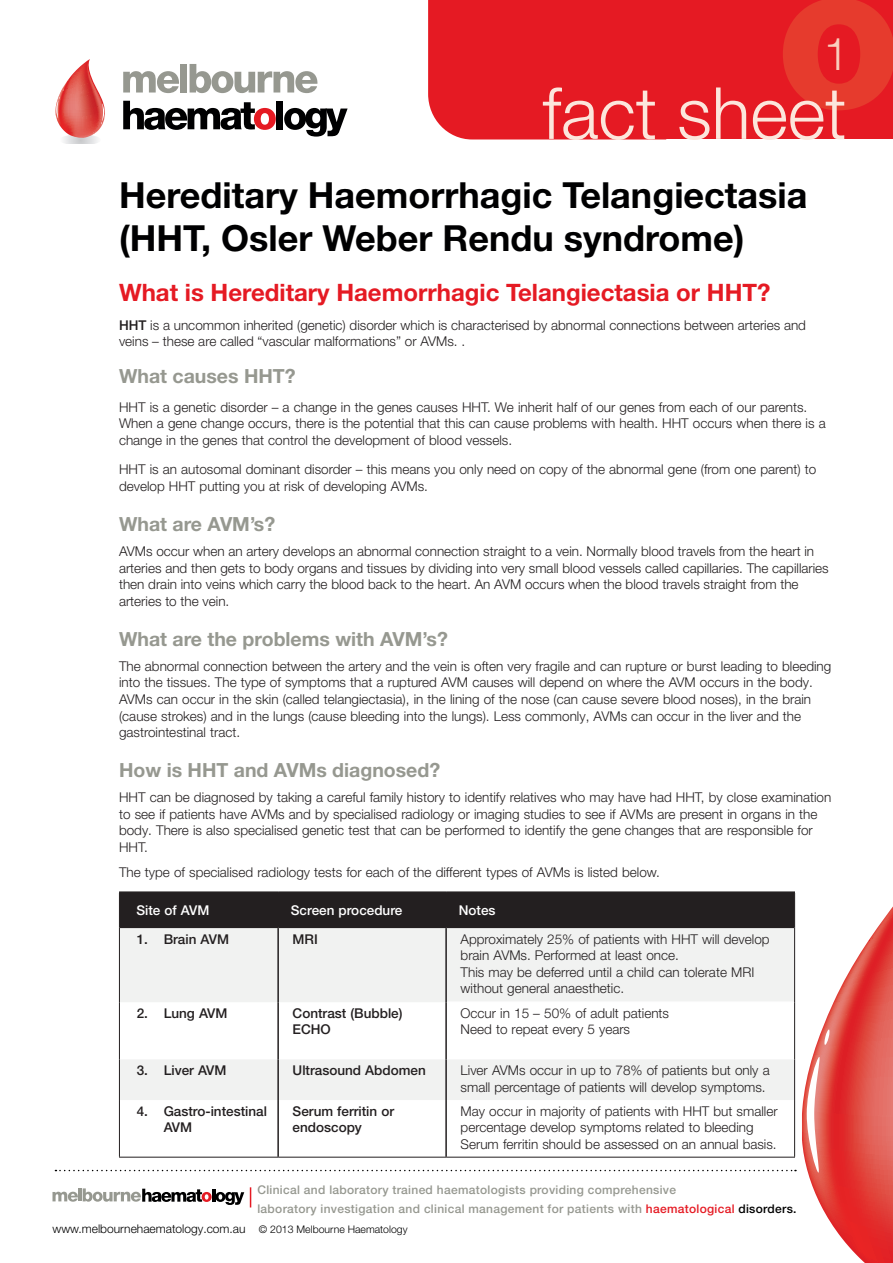
<style>
.page{position:relative;width:893px;height:1263px;background:#fff}
.page>*{position:absolute;margin:0;border:0;box-sizing:border-box;transform-origin:0 0}
.t1{font:300 72px "Helvetica Neue LT Pro";color:#fce6dc}
.BODY{font:300 45px "Helvetica Neue";color:#facebd}
.FactSheet_heading{font:700 36px/43.2px "Helvetica Neue LT Pro";color:#000001}
.Red_SubHeading{font:700 24px "Helvetica Neue LT Pro";color:#e51a23}
.t2{font:700 19.5px "Helvetica Neue LT Pro";color:#969890}
.BODY-2{font:300 13.5px/16.5px "Helvetica Neue LT Pro";color:#231f20}
.Main_Body_text{font:300 13.5px/16.5px "Helvetica Neue LT Pro";color:#231f20}
.BODY-3{font:500 13.5px/16.5px "Helvetica Neue LT Pro";color:#231f20}
.BODY-4{font:500 13.5px "Helvetica Neue LT Pro";color:#fff}
.t3{font:500 12px/19px "Helvetica Neue LT Pro";letter-spacing:.025em;color:#969890}
.t4{font:300 12px "Helvetica Neue LT Pro";color:#000001}
.s1{font-weight:500}
.s2{color:#e51a23}
.s3{color:#000001}
.s4{font-size:10.5px}
</style>
<div class="page">
<svg style="left:55px;top:59px;width:293px;height:85px"></svg>
<svg style="left:428px;top:0;width:40px;height:139px;background:#e62b33"></svg>
<div style="left:468px;top:0;width:425px;height:139px;background:#e51a23"></div>
<svg style="left:783px;top:0;width:110px;height:110px"></svg>
<svg style="left:802px;top:906px;width:91px;height:357px"></svg>
<svg style="left:55px;top:1170px;width:741px;height:1px"></svg>
<svg style="left:52px;top:1188px;width:192px;height:17px"></svg>
<svg style="left:250px;top:1187px;width:1px;height:20px"></svg>
<div style="left:120px;top:893px;width:674px;height:33px;background:#231f20"></div>
<svg style="left:120px;top:928px;width:674px;height:172px;fill:#f1f2f1"></svg>
<hr style="left:120px;top:926px;width:158px;height:2px;background:#231f20">
<hr style="left:446px;top:926px;width:348px;height:2px;background:#231f20">
<hr style="left:119px;top:891px;width:159px;height:2px;background:#231f20">
<hr style="left:278px;top:891px;width:168px;height:2px;background:#231f20">
<hr style="left:446px;top:891px;width:349px;height:2px;background:#231f20">
<hr style="left:447px;top:1001px;width:347px;height:2px;background:#fff">
<hr style="left:794px;top:893px;width:1px;height:34px;background:#231f20">
<hr style="left:794px;top:927px;width:1px;height:75px;background:#231f20">
<hr style="left:794px;top:1002px;width:1px;height:57px;background:#231f20">
<hr style="left:794px;top:1059px;width:1px;height:41px;background:#231f20">
<hr style="left:794px;top:1100px;width:1px;height:57px;background:#231f20">
<hr style="left:446px;top:1157px;width:349px;height:1px;background:#231f20">
<hr style="left:119px;top:1157px;width:159px;height:1px;background:#231f20">
<hr style="left:278px;top:926px;width:168px;height:2px;background:#231f20">
<hr style="left:278px;top:1157px;width:168px;height:1px;background:#231f20">
<hr style="left:277px;top:893px;width:2px;height:33px;background:#231f20">
<hr style="left:277px;top:928px;width:2px;height:74px;background:#231f20">
<hr style="left:277px;top:1002px;width:2px;height:57px;background:#231f20">
<hr style="left:277px;top:1059px;width:2px;height:41px;background:#231f20">
<hr style="left:277px;top:1100px;width:2px;height:57px;background:#231f20">
<hr style="left:445px;top:893px;width:2px;height:33px;background:#231f20">
<hr style="left:445px;top:928px;width:2px;height:74px;background:#231f20">
<hr style="left:445px;top:1002px;width:2px;height:57px;background:#231f20">
<hr style="left:445px;top:1059px;width:2px;height:41px;background:#231f20">
<hr style="left:445px;top:1100px;width:2px;height:57px;background:#231f20">
<hr style="left:119px;top:893px;width:1px;height:34px;background:#231f20">
<hr style="left:119px;top:927px;width:1px;height:75px;background:#231f20">
<hr style="left:119px;top:1002px;width:1px;height:57px;background:#231f20">
<hr style="left:119px;top:1059px;width:1px;height:41px;background:#231f20">
<hr style="left:119px;top:1100px;width:1px;height:57px;background:#231f20">
<p class="BODY" style="left:824px;top:17px;width:27px">1</p>
<h1 class="t1" style="left:542px;top:69px;width:306px">fact sheet</h1>
<p class="FactSheet_heading" style="left:119px;top:172px;width:690px">Hereditary Haemorrhagic Telangiectasia (HHT, Osler Weber Rendu syndrome)</p>
<p class="Red_SubHeading" style="left:119px;top:277px;width:653px">What is Hereditary Haemorrhagic Telangiectasia or HHT?</p>
<p class="BODY-2" style="left:119px;top:317px;width:688px"><span class="s1">HHT</span> is a uncommon inherited (genetic) disorder which is characterised by abnormal connections between arteries and veins – these are called “vascular malformations” or AVMs. .</p>
<p class="t2" style="left:119px;top:363px;width:178px">What causes HHT?</p>
<p class="BODY-2" style="left:119px;top:398px;width:708px">HHT is a genetic disorder – a change in the genes causes HHT. We inherit half of our genes from each of our parents.<br>When a gene change occurs, there is the potential that this can cause problems with health. HHT occurs when there is a change in the genes that control the development of blood vessels.</p>
<p class="BODY-2" style="left:119px;top:461px;width:699px">HHT is an autosomal dominant disorder – this means you only need on copy of the abnormal gene (from one parent) to develop HHT putting you at risk of developing AVMs.</p>
<p class="t2" style="left:119px;top:512px;width:158px">What are AVM’s?</p>
<p class="Main_Body_text" style="left:119px;top:543px;width:711px">AVMs occur when an artery develops an abnormal connection straight to a vein. Normally blood travels from the heart in arteries and then gets to body organs and tissues by dividing into very small blood vessels called capillaries. The capillaries then drain into veins which carry the blood back to the heart. An AVM occurs when the blood travels straight from the arteries to the vein.</p>
<p class="t2" style="left:119px;top:627px;width:330px">What are the problems with AVM’s?</p>
<p class="BODY-2" style="left:119px;top:658px;width:714px">The abnormal connection between the artery and the vein is often very fragile and can rupture or burst leading to bleeding into the tissues. The type of symptoms that a ruptured AVM causes will depend on where the AVM occurs in the body.<br>AVMs can occur in the skin (called telangiectasia), in the lining of the nose (can cause severe blood noses), in the brain (cause strokes) and in the lungs (cause bleeding into the lungs). Less commonly, AVMs can occur in the liver and the gastrointestinal tract.</p>
<p class="t2" style="left:119px;top:758px;width:323px">How is HHT and AVMs diagnosed?</p>
<p class="BODY-2" style="left:119px;top:789px;width:714px">HHT can be diagnosed by taking a careful family history to identify relatives who may have had HHT, by close examination to see if patients have AVMs and by specialised radiology or imaging studies to see if AVMs are present in organs in the body. There is also specialised genetic test that can be performed to identify the gene changes that are responsible for HHT.</p>
<p class="BODY-2" style="left:119px;top:863px;width:542px">The type of specialised radiology tests for each of the different types of AVMs is listed below.</p>
<p class="BODY-4" style="left:136px;top:902px;width:74px">Site of AVM</p>
<p class="BODY-4" style="left:291px;top:902px;width:113px">Screen procedure</p>
<p class="BODY-4" style="left:459px;top:902px;width:38px">Notes</p>
<p class="BODY-3" style="left:137px;top:930px;width:94px">1. Brain AVM</p>
<p class="BODY-3" style="left:293px;top:930px;width:27px">MRI</p>
<p class="BODY-2" style="left:461px;top:930px;width:310px">Approximately 25% of patients with HHT will develop brain AVMs. Performed at least once.<br>This may be deferred until a child can tolerate MRI without general anaesthetic.</p>
<p class="BODY-3" style="left:137px;top:1005px;width:92px">2. Lung AVM</p>
<p class="BODY-3" style="left:293px;top:1005px;width:111px">Contrast (Bubble)<br>ECHO</p>
<p class="BODY-2" style="left:461px;top:1004px;width:210px">Occur in 15 – 50% of adult patients</p>
<p class="BODY-2" style="left:461px;top:1021px;width:171px">Need to repeat every 5 years</p>
<p class="BODY-3" style="left:137px;top:1062px;width:91px">3. Liver AVM</p>
<p class="BODY-3" style="left:293px;top:1062px;width:135px">Ultrasound Abdomen</p>
<p class="BODY-2" style="left:461px;top:1062px;width:311px">Liver AVMs occur in up to 78% of patients but only a small percentage of patients will develop symptoms.</p>
<p class="BODY-3" style="left:164px;top:1102px;width:105px;text-indent:-27px">4. Gastro-intestinal<br>AVM</p>
<p class="BODY-3" style="left:293px;top:1102px;width:103px">Serum ferritin or endoscopy</p>
<p class="BODY-2" style="left:461px;top:1102px;width:318px">May occur in majority of patients with HHT but smaller percentage develop symptoms related to bleeding</p>
<p class="BODY-2" style="left:461px;top:1135px;width:318px">Serum ferritin should be assessed on an annual basis.</p>
<p class="t3" style="left:257px;top:1180px;width:541px">Clinical and laboratory trained haematologists providing comprehensive<br>laboratory investigation and clinical management for patients with <span class="s2">haematological</span> <span class="s3">disorders.</span></p>
<p class="t4" style="left:52px;top:1221px;width:357px">www.melbournehaematology.com.au <span class="s4">© 2013 Melbourne Haematology</span></p>
</div>
